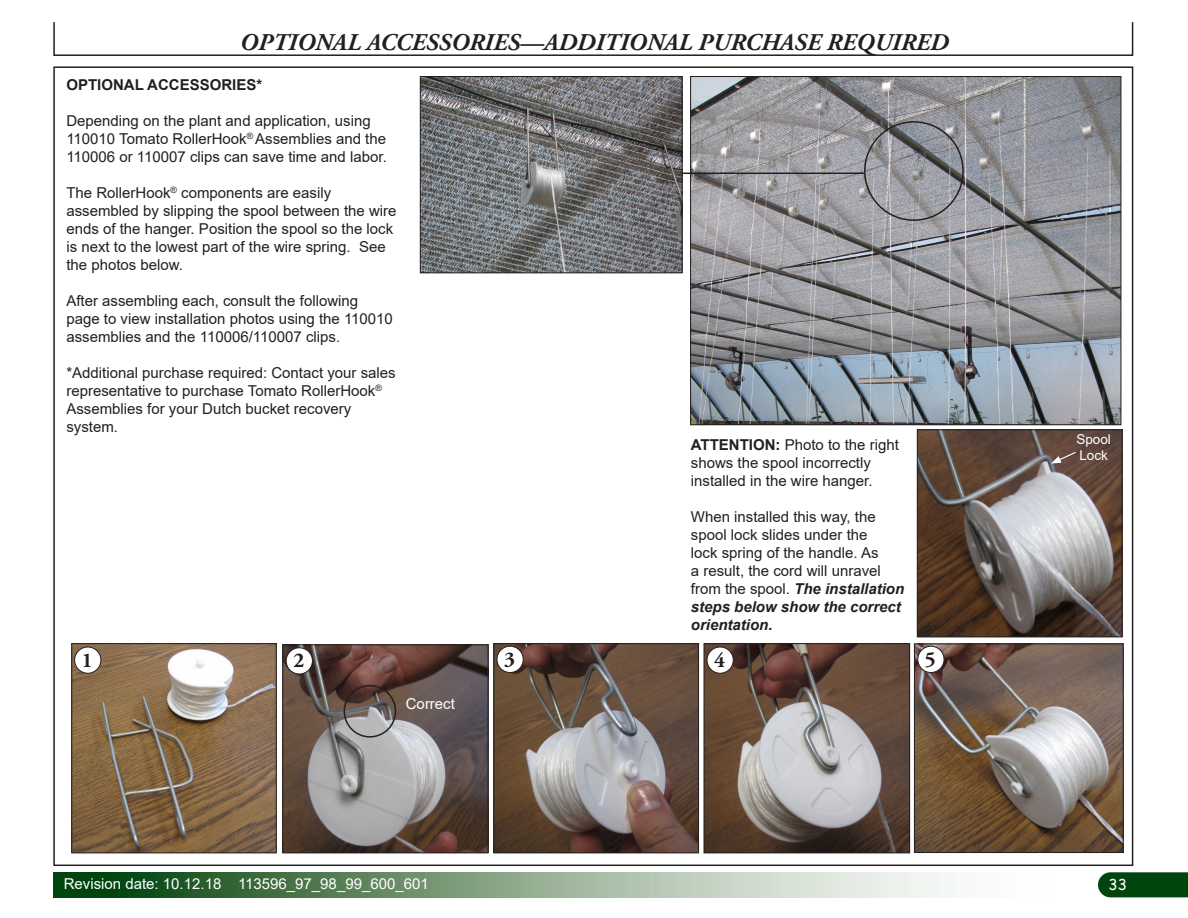
<style>
.page{position:relative;width:1188px;height:918px;background:#fff}
.page>*{position:absolute;margin:0;border:0;box-sizing:border-box;transform-origin:0 0}
.Header_-_Small{font:italic 700 24px "Adobe Garamond Pro";color:#231f20}
.Tagline{font:700 21px "Adobe Garamond Pro";color:#231f20}
.Body_Text{font:15px/18px "Arial";color:#231f20}
.Body_Text-2{font:15px "Arial";color:#fff}
.Body_Text-3{font:700 15px "Arial";color:#231f20}
.t1{font:15px "Comic Sans MS";color:#fff}
.Callouts{font:13.5px/16.2px "Arial";color:#fff}
.s1{font-weight:700}
.s2{font-weight:700;font-style:italic}
</style>
<div class="page">
<svg style="left:1098px;top:872px;width:90px;height:25px;background:#0a4c17"></svg>
<svg style="left:54px;top:872px;width:902px;height:25px;background:#83a284"></svg>
<div style="left:53px;top:21px;width:1080px;height:35px;border:2px solid #231f20"></div>
<img style="left:692px;top:78px;width:427px;height:345px">
<div style="left:690px;top:76px;width:431px;height:349px;border:1px solid #231f20"></div>
<img style="left:422px;top:78px;width:258px;height:193px">
<div style="left:420px;top:76px;width:262px;height:197px;border:1px solid #231f20"></div>
<div style="left:864px;top:121px;width:100px;height:100px;border:2px solid #231f20;border-radius:50%"></div>
<hr style="left:682px;top:173px;width:182px;height:1px;background:#231f20">
<img style="left:919px;top:431px;width:201px;height:204px">
<div style="left:917px;top:429px;width:205px;height:208px;border:1px solid #231f20"></div>
<img style="left:916px;top:646px;width:206px;height:205px">
<div style="left:914px;top:644px;width:210px;height:209px;border:1px solid #231f20"></div>
<img style="left:284px;top:646px;width:202px;height:205px">
<div style="left:282px;top:644px;width:206px;height:209px;border:1px solid #231f20"></div>
<img style="left:495px;top:645px;width:202px;height:206px">
<div style="left:493px;top:643px;width:206px;height:210px;border:1px solid #231f20"></div>
<img style="left:706px;top:645px;width:202px;height:206px">
<div style="left:704px;top:643px;width:206px;height:210px;border:1px solid #231f20"></div>
<img style="left:73px;top:645px;width:202px;height:206px">
<div style="left:71px;top:643px;width:206px;height:210px;border:1px solid #231f20"></div>
<div style="left:344px;top:685px;width:52px;height:53px;border:2px solid #231f20;border-radius:50%"></div>
<div style="left:497px;top:646px;width:26px;height:27px;background:#fff;border-radius:50%"></div>
<div style="left:497px;top:646px;width:27px;height:27px;border:1px solid #231f20;border-radius:50%"></div>
<div style="left:286px;top:648px;width:26px;height:26px;background:#fff;border-radius:50%"></div>
<div style="left:286px;top:647px;width:27px;height:27px;border:1px solid #231f20;border-radius:50%"></div>
<div style="left:918px;top:646px;width:26px;height:27px;background:#fff;border-radius:50%"></div>
<div style="left:917px;top:646px;width:27px;height:27px;border:1px solid #231f20;border-radius:50%"></div>
<div style="left:75px;top:647px;width:26px;height:26px;background:#fff;border-radius:50%"></div>
<div style="left:74px;top:647px;width:27px;height:27px;border:1px solid #231f20;border-radius:50%"></div>
<div style="left:707px;top:647px;width:26px;height:26px;background:#fff;border-radius:50%"></div>
<div style="left:707px;top:647px;width:27px;height:27px;border:1px solid #231f20;border-radius:50%"></div>
<svg style="left:1051px;top:451px;width:26px;height:13px"></svg>
<p class="Header_-_Small" style="left:240px;top:29px;width:710px">OPTIONAL ACCESSORIES—ADDITIONAL PURCHASE REQUIRED</p>
<p class="Body_Text-3" style="left:66px;top:74px;width:197px">OPTIONAL ACCESSORIES*</p>
<p class="Body_Text" style="left:66px;top:111px;width:322px">Depending on the plant and application, using<br>110010 Tomato RollerHook<sup>®</sup> Assemblies and the<br>110006 or 110007 clips can save time and labor.</p>
<p class="Body_Text" style="left:66px;top:183px;width:332px">The RollerHook<sup>®</sup> components are easily assembled by slipping the spool between the wire ends of the hanger. Position the spool so the lock is next to the lowest part of the wire spring. See the photos below.</p>
<p class="Body_Text" style="left:66px;top:291px;width:328px">After assembling each, consult the following page to view installation photos using the 110010 assemblies and the 110006/110007 clips.</p>
<p class="Body_Text" style="left:66px;top:363px;width:331px">*Additional purchase required: Contact your sales representative to purchase Tomato RollerHook<sup>® </sup>Assemblies for your Dutch bucket recovery system.</p>
<p class="Body_Text" style="left:691px;top:436px;width:210px"><span class="s1">ATTENTION:</span> Photo to the right shows the spool incorrectly installed in the wire hanger.</p>
<p class="Body_Text" style="left:691px;top:508px;width:215px">When installed this way, the spool lock slides under the<br>lock spring of the handle. As<br>a result, the cord will unravel from the spool. <span class="s2">The installation steps below show the correct orientation.</span></p>
<p class="Tagline" style="left:82px;top:648px;width:12px">1</p>
<p class="Tagline" style="left:293px;top:649px;width:12px">2</p>
<p class="Tagline" style="left:504px;top:647px;width:12px">3</p>
<p class="Tagline" style="left:714px;top:648px;width:12px">4</p>
<p class="Tagline" style="left:925px;top:647px;width:12px">5</p>
<p class="Body_Text-2" style="left:406px;top:693px;width:51px">Correct</p>
<p class="Callouts" style="left:1076px;top:431px;width:36px">Spool<br>Lock</p>
<p class="Body_Text-2" style="left:1058px;top:430px;width:60px">Incorrect</p>
<p class="Body_Text-2" style="left:64px;top:873px;width:366px">Revision date: 10.12.18 113596_97_98_99_600_601</p>
<p class="t1" style="left:1109px;top:873px;width:20px">33</p>
</div>
